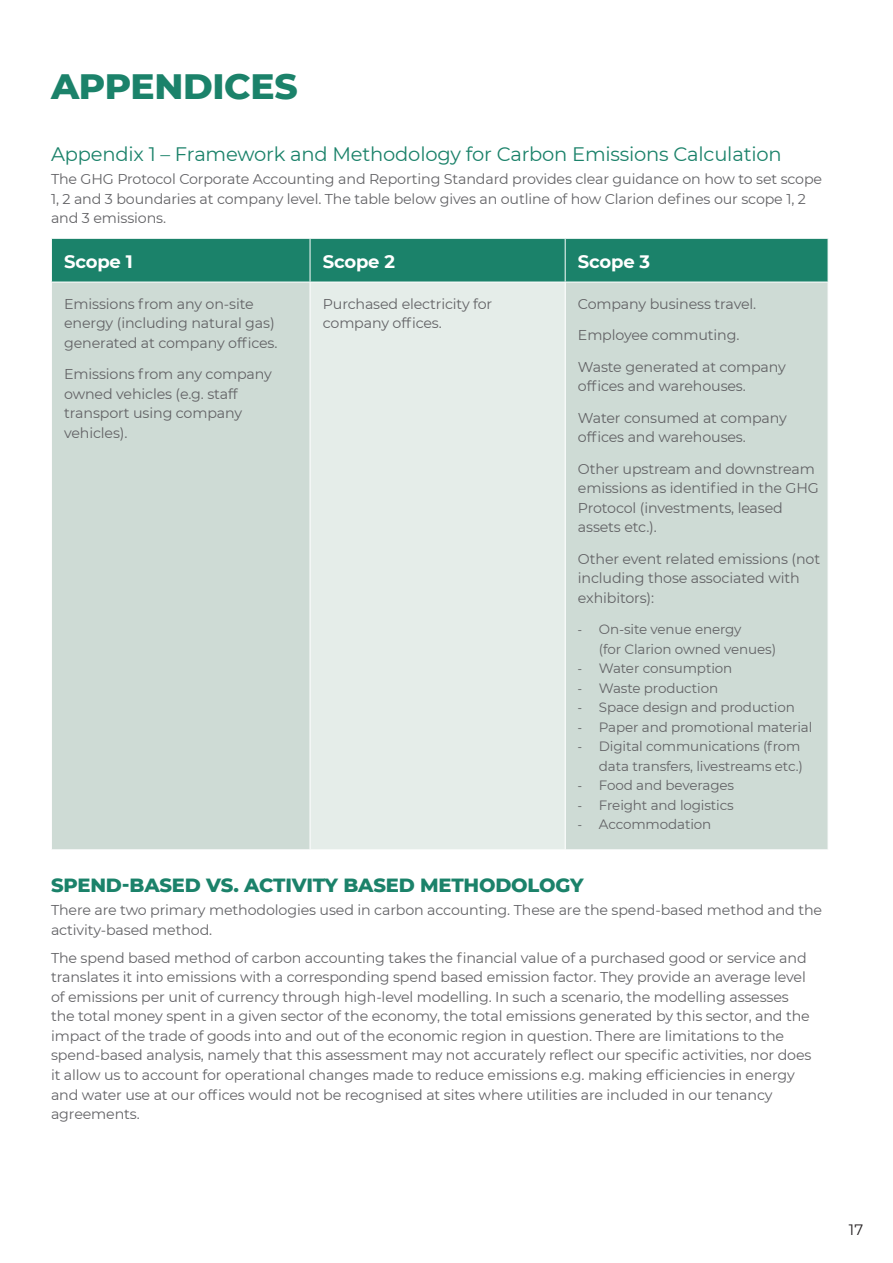
<style>
.page{position:relative;width:893px;height:1263px;background:#fff}
.page>*{position:absolute;margin:0;border:0;box-sizing:border-box;transform-origin:0 0}
.Heading_1{font:800 36px "Montserrat";letter-spacing:-.01em;color:#1b826a}
.Heading_2{font:19.5px "Montserrat";letter-spacing:-.01em;color:#1b826a}
.t1{font:800 19.5px "Montserrat";letter-spacing:-.01em;color:#1b826a}
.t2{font:700 18px "Montserrat";letter-spacing:-.01em;color:#fff}
.t3{font:15px "Montserrat";color:#231f20}
.t4{font:14.25px/19.5px "Montserrat";letter-spacing:-.01em;color:#636366}
.t5{font:13.5px/19.5px "Montserrat";letter-spacing:-.01em;color:#636366}
.s1{font-family:"Calibri"}
</style>
<div class="page">
<div style="left:52px;top:239px;width:776px;height:43px;background:#1b826a"></div>
<div style="left:52px;top:283px;width:776px;height:566px;background:#cedbd5"></div>
<div style="left:310px;top:282px;width:255px;height:568px;background:#e5ede9"></div>
<hr style="left:310px;top:239px;width:1px;height:43px;background:#fff">
<hr style="left:565px;top:239px;width:1px;height:43px;background:#fff">
<hr style="left:310px;top:282px;width:255px;height:1px;background:#fff">
<hr style="left:310px;top:282px;width:1px;height:567px;background:#fff">
<hr style="left:565px;top:282px;width:1px;height:567px;background:#fff">
<hr style="left:310px;top:849px;width:255px;height:1px;background:#fff">
<p class="Heading_1" style="left:51px;top:59px;width:248px">APPENDICES</p>
<p class="Heading_2" style="left:51px;top:140px;width:732px">Appendix 1 – Framework and Methodology for Carbon Emissions Calculation</p>
<p class="t4" style="left:51px;top:169px;width:773px">The GHG Protocol Corporate Accounting and Reporting Standard provides clear guidance on how to set scope<br>1, 2 and 3 boundaries at company level. The table below gives an outline of how Clarion defines our scope 1, 2 and 3 emissions.</p>
<p class="t2" style="left:64px;top:249px;width:70px">Scope 1</p>
<p class="t2" style="left:323px;top:249px;width:74px">Scope 2</p>
<p class="t2" style="left:578px;top:249px;width:74px">Scope 3</p>
<p class="t4" style="left:64px;top:293px;width:215px">Emissions from any on-site energy (including natural gas) generated at company offices.</p>
<p class="t4" style="left:64px;top:364px;width:209px">Emissions from any company owned vehicles (e.g. staff transport using company vehicles).</p>
<p class="t4" style="left:323px;top:293px;width:171px">Purchased electricity for company offices.</p>
<p class="t4" style="left:578px;top:293px;width:180px">Company business travel.</p>
<p class="t4" style="left:578px;top:325px;width:163px">Employee commuting.</p>
<p class="t4" style="left:578px;top:356px;width:210px">Waste generated at company offices and warehouses.</p>
<p class="t4" style="left:578px;top:407px;width:210px">Water consumed at company offices and warehouses.</p>
<p class="t4" style="left:578px;top:458px;width:242px">Other upstream and downstream emissions as identified in the GHG<br>Protocol (investments, leased assets etc.).</p>
<p class="t4" style="left:578px;top:548px;width:244px">Other event related emissions (not including those associated with exhibitors):</p>
<p class="t5" style="left:599px;top:619px;width:179px;text-indent:-21px"><span class="s1">-</span> On-site venue energy<br>(for Clarion owned venues)</p>
<p class="t5" style="left:578px;top:658px;width:156px"><span class="s1">-</span> Water consumption</p>
<p class="t5" style="left:578px;top:678px;width:142px"><span class="s1">-</span> Waste production</p>
<p class="t5" style="left:578px;top:697px;width:218px"><span class="s1">-</span> Space design and production</p>
<p class="t5" style="left:578px;top:717px;width:236px"><span class="s1">-</span> Paper and promotional material</p>
<p class="t5" style="left:578px;top:736px;width:227px;text-align:right"><span class="s1">-</span> Digital communications (from data transfers, livestreams etc.)</p>
<p class="t5" style="left:578px;top:775px;width:158px"><span class="s1">-</span> Food and beverages</p>
<p class="t5" style="left:578px;top:795px;width:157px"><span class="s1">-</span> Freight and logistics</p>
<p class="t5" style="left:578px;top:814px;width:135px"><span class="s1">-</span> Accommodation</p>
<p class="t1" style="left:51px;top:870px;width:534px">SPEND-BASED VS. ACTIVITY BASED METHODOLOGY</p>
<p class="t4" style="left:51px;top:900px;width:773px">There are two primary methodologies used in carbon accounting. These are the spend-based method and the activity-based method.</p>
<p class="t4" style="left:51px;top:948px;width:762px">The spend based method of carbon accounting takes the financial value of a purchased good or service and translates it into emissions with a corresponding spend based emission factor. They provide an average level of emissions per unit of currency through high-level modelling. In such a scenario, the modelling assesses the total money spent in a given sector of the economy, the total emissions generated by this sector, and the impact of the trade of goods into and out of the economic region in question. There are limitations to the spend-based analysis, namely that this assessment may not accurately reflect our specific activities, nor does it allow us to account for operational changes made to reduce emissions e.g. making efficiencies in energy and water use at our offices would not be recognised at sites where utilities are included in our tenancy agreements.</p>
<p class="t3" style="left:849px;top:1219px;width:16px">17</p>
</div>
